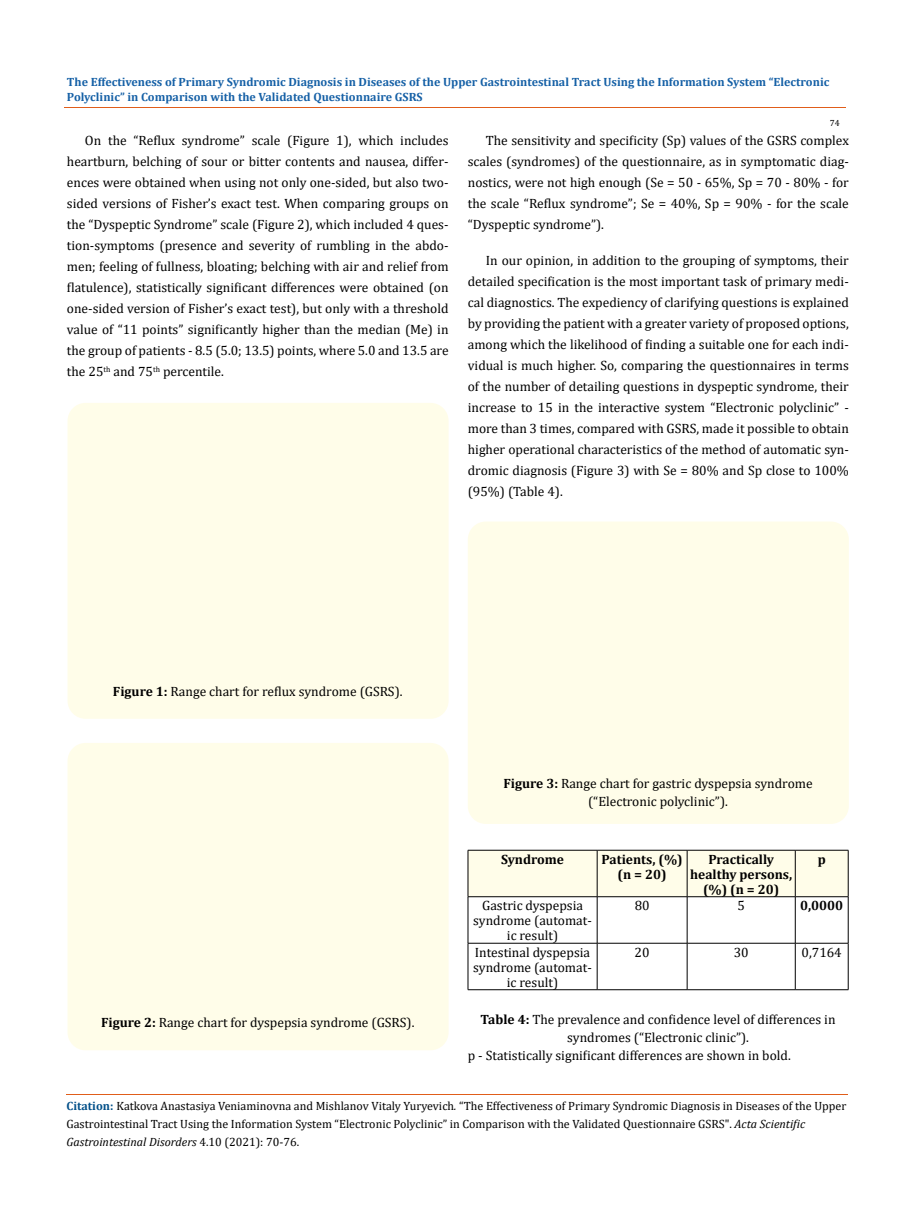
<style>
.page{position:relative;width:917px;height:1206px;background:#fff}
.page>*{position:absolute;margin:0;border:0;box-sizing:border-box;transform-origin:0 0}
.t1{font:13.5px/21px "Cambria";color:#000;text-align:justify}
.t2{font:700 13.5px/15px "Cambria";color:#000;text-align:center}
.t3{font:12px/18px "Cambria";color:#000}
.t4{font:700 12px/15px "Cambria";color:#1560a6}
.t5{font:9px "Cambria";color:#000}
.s1{font-weight:700}
.s2{font-weight:700;color:#035089}
.s3{font-style:italic}
</style>
<div class="page">
<div style="left:68px;top:403px;width:380px;height:316px;background:#fffde9;border-radius:18px"></div>
<div style="left:68px;top:743px;width:380px;height:307px;background:#fffde9;border-radius:18px"></div>
<div style="left:468px;top:522px;width:380px;height:302px;background:#fffde9;border-radius:18px"></div>
<div style="left:468px;top:851px;width:380px;height:45px;background:#fffde9"></div>
<hr style="left:468px;top:850px;width:129px;height:1px;background:#000">
<hr style="left:467px;top:850px;width:1px;height:47px;background:#000">
<hr style="left:597px;top:850px;width:90px;height:1px;background:#000">
<hr style="left:597px;top:850px;width:1px;height:47px;background:#000">
<hr style="left:687px;top:850px;width:108px;height:1px;background:#000">
<hr style="left:687px;top:850px;width:1px;height:47px;background:#000">
<hr style="left:795px;top:850px;width:53px;height:1px;background:#000">
<hr style="left:795px;top:850px;width:1px;height:47px;background:#000">
<hr style="left:848px;top:850px;width:1px;height:47px;background:#000">
<hr style="left:468px;top:896px;width:129px;height:1px;background:#000">
<hr style="left:467px;top:897px;width:1px;height:46px;background:#000">
<hr style="left:597px;top:896px;width:90px;height:1px;background:#000">
<hr style="left:597px;top:897px;width:1px;height:46px;background:#000">
<hr style="left:687px;top:896px;width:108px;height:1px;background:#000">
<hr style="left:687px;top:897px;width:1px;height:46px;background:#000">
<hr style="left:795px;top:896px;width:53px;height:1px;background:#000">
<hr style="left:795px;top:897px;width:1px;height:46px;background:#000">
<hr style="left:848px;top:897px;width:1px;height:46px;background:#000">
<hr style="left:468px;top:943px;width:129px;height:1px;background:#000">
<hr style="left:467px;top:943px;width:1px;height:47px;background:#000">
<hr style="left:597px;top:943px;width:90px;height:1px;background:#000">
<hr style="left:597px;top:943px;width:1px;height:47px;background:#000">
<hr style="left:687px;top:943px;width:108px;height:1px;background:#000">
<hr style="left:687px;top:943px;width:1px;height:47px;background:#000">
<hr style="left:795px;top:943px;width:53px;height:1px;background:#000">
<hr style="left:795px;top:943px;width:1px;height:47px;background:#000">
<hr style="left:848px;top:943px;width:1px;height:47px;background:#000">
<hr style="left:468px;top:989px;width:129px;height:1px;background:#000">
<hr style="left:597px;top:989px;width:90px;height:1px;background:#000">
<hr style="left:687px;top:989px;width:108px;height:1px;background:#000">
<hr style="left:795px;top:989px;width:53px;height:1px;background:#000">
<hr style="left:64px;top:108px;width:781px;height:1px;background:#e05d1a">
<hr style="left:66px;top:1094px;width:782px;height:1px;background:#e05d1a">
<p class="t4" style="left:67px;top:74px;width:764px">The Effectiveness of Primary Syndromic Diagnosis in Diseases of the Upper Gastrointestinal Tract Using the Information System “Electronic<br>Polyclinic” in Comparison with the Validated Questionnaire GSRS</p>
<p class="t5" style="left:829px;top:118px;width:11px">74</p>
<p class="t1" style="left:67px;top:130px;width:383px;text-indent:18px">On the “Reflux syndrome” scale (Figure 1), which includes heartburn, belching of sour or bitter contents and nausea, differ&shy;ences were obtained when using not only one-sided, but also two&shy;sided versions of Fisher’s exact test. When comparing groups on the “Dyspeptic Syndrome” scale (Figure 2), which included 4 ques&shy;tion-symptoms (presence and severity of rumbling in the abdo&shy;men; feeling of fullness, bloating; belching with air and relief from flatulence), statistically significant differences were obtained (on one-sided version of Fisher’s exact test), but only with a threshold value of “11 points” significantly higher than the median (Me) in the group of patients - 8.5 (5.0; 13.5) points, where 5.0 and 13.5 are the 25<sup>th</sup> and 75<sup>th</sup> percentile.</p>
<p class="t1" style="left:468px;top:130px;width:382px;text-indent:18px">The sensitivity and specificity (Sp) values of the GSRS complex scales (syndromes) of the questionnaire, as in symptomatic diag&shy;nostics, were not high enough (Se = 50 - 65%, Sp = 70 - 80% - for the scale “Reflux syndrome”; Se = 40%, Sp = 90% - for the scale “Dyspeptic syndrome”).</p>
<p class="t1" style="left:468px;top:250px;width:382px;text-indent:18px">In our opinion, in addition to the grouping of symptoms, their detailed specification is the most important task of primary medi&shy;cal diagnostics. The expediency of clarifying questions is explained by providing the patient with a greater variety of proposed options, among which the likelihood of finding a suitable one for each indi&shy;vidual is much higher. So, comparing the questionnaires in terms of the number of detailing questions in dyspeptic syndrome, their increase to 15 in the interactive system “Electronic polyclinic” - more than 3 times, compared with GSRS, made it possible to obtain higher operational characteristics of the method of automatic syn&shy;dromic diagnosis (Figure 3) with Se = 80% and Sp close to 100% (95%) (Table 4).</p>
<p class="t1" style="left:113px;top:681px;width:291px"><span class="s1">Figure 1:</span> Range chart for reflux syndrome (GSRS).</p>
<p class="t1" style="left:101px;top:1012px;width:315px"><span class="s1">Figure 2:</span> Range chart for dyspepsia syndrome (GSRS).</p>
<p class="t1" style="left:503px;top:774px;width:311px;line-height:18px;text-align:center"><span class="s1">Figure 3:</span> Range chart for gastric dyspepsia syndrome (“Electronic polyclinic”).</p>
<p class="t2" style="left:501px;top:851px;width:64px">Syndrome</p>
<p class="t2" style="left:601px;top:851px;width:83px">Patients, (%) (n = 20)</p>
<p class="t2" style="left:690px;top:851px;width:104px">Practically healthy persons, (%) (n = 20)</p>
<p class="t2" style="left:817px;top:851px;width:10px">p</p>
<p class="t1" style="left:473px;top:898px;width:120px;line-height:15px;text-align:center">Gastric dyspepsia syndrome (automat&shy;ic result)</p>
<p class="t1" style="left:634px;top:895px;width:16px">80</p>
<p class="t1" style="left:737px;top:895px;width:9px">5</p>
<p class="t2" style="left:800px;top:898px;width:45px">0,0000</p>
<p class="t1" style="left:473px;top:945px;width:120px;line-height:15px;text-align:center">Intestinal dyspepsia syndrome (automat&shy;ic result)</p>
<p class="t1" style="left:634px;top:942px;width:16px">20</p>
<p class="t1" style="left:733px;top:942px;width:16px">30</p>
<p class="t1" style="left:801px;top:942px;width:42px">0,7164</p>
<p class="t1" style="left:480px;top:1009px;width:356px"><span class="s1">Table 4:</span> The prevalence and confidence level of differences in</p>
<p class="t1" style="left:567px;top:1027px;width:183px">syndromes (“Electronic clinic”).</p>
<p class="t1" style="left:468px;top:1045px;width:324px">p - Statistically significant differences are shown in bold.</p>
<p class="t3" style="left:66px;top:1096px;width:781px"><span class="s2">Citation:</span> Katkova Anastasiya Veniaminovna and Mishlanov Vitaly Yuryevich<span class="s3">.</span> “The Effectiveness of Primary Syndromic Diagnosis in Diseases of the Upper<br>Gastrointestinal Tract Using the Information System “Electronic Polyclinic” in Comparison with the Validated Questionnaire GSRS". <span class="s3">Acta Scientific<br>Gastrointestinal Disorders</span> 4.10 (2021): 70-76.</p>
</div>
